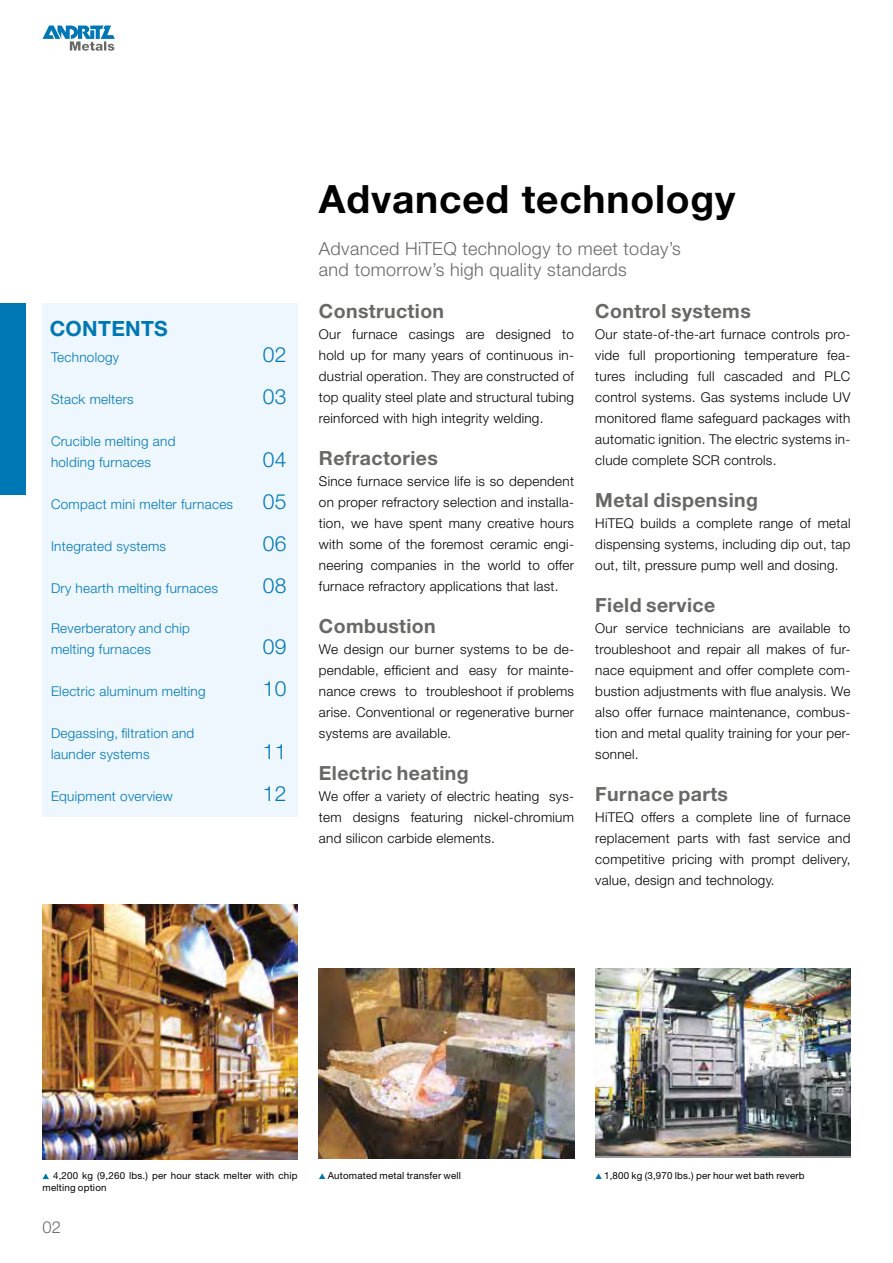
<style>
.page{position:relative;width:893px;height:1263px;background:#fff}
.page>*{position:absolute;margin:0;border:0;box-sizing:border-box;transform-origin:0 0}
.t1{font:700 39px "Helvetica Neue";letter-spacing:.02em;color:#000}
.t2{font:300 21px "Helvetica Neue";letter-spacing:.02em;color:#0077b5}
.t3{font:700 21px "Helvetica Neue";letter-spacing:.015em;color:#0077b5}
.t4{font:700 19.5px "Helvetica Neue";letter-spacing:.02em;color:#686867}
.t5{font:300 18px "Helvetica Neue";letter-spacing:.02em;color:#686867}
.t6{font:300 16.5px "Helvetica Neue";color:#686867}
.t7{font:300 13.5px/21px "Helvetica Neue";letter-spacing:.02em;color:#000;text-align:justify}
.t8{font:300 13.5px "Helvetica Neue";letter-spacing:.02em;color:#0077b5}
.t9{font:9.75px/12px "Helvetica Neue";letter-spacing:.02em;color:#000}
</style>
<div class="page">
<svg style="left:43px;top:26px;width:72px;height:25px"></svg>
<div style="left:43px;top:303px;width:255px;height:513px;background:#edf7fd"></div>
<div style="left:0;top:303px;width:26px;height:192px;background:#0077b5"></div>
<img style="left:43px;top:904px;width:255px;height:255px">
<svg style="left:43px;top:1173px;width:6px;height:6px"></svg>
<img style="left:319px;top:969px;width:255px;height:189px">
<svg style="left:319px;top:1173px;width:6px;height:6px"></svg>
<img style="left:595px;top:969px;width:255px;height:186px">
<svg style="left:595px;top:1173px;width:7px;height:6px"></svg>
<p class="t1" style="left:319px;top:175px;width:418px">Advanced technology</p>
<p class="t3" style="left:50px;top:315px;width:120px">CONTENTS</p>
<p class="t8" style="left:51px;top:349px;width:70px">Technology</p>
<p class="t2" style="left:263px;top:341px;width:25px">02</p>
<p class="t8" style="left:51px;top:391px;width:84px">Stack melters</p>
<p class="t2" style="left:263px;top:383px;width:25px">03</p>
<p class="t8" style="left:51px;top:433px;width:126px">Crucible melting and</p>
<p class="t8" style="left:51px;top:454px;width:102px">holding furnaces</p>
<p class="t2" style="left:263px;top:446px;width:25px">04</p>
<p class="t8" style="left:51px;top:496px;width:184px">Compact mini melter furnaces</p>
<p class="t2" style="left:263px;top:488px;width:25px">05</p>
<p class="t8" style="left:51px;top:538px;width:117px">Integrated systems</p>
<p class="t2" style="left:263px;top:530px;width:25px">06</p>
<p class="t8" style="left:51px;top:580px;width:168px">Dry hearth melting furnaces</p>
<p class="t2" style="left:263px;top:572px;width:25px">08</p>
<p class="t8" style="left:51px;top:620px;width:140px">Reverberatory and chip</p>
<p class="t8" style="left:51px;top:641px;width:101px">melting furnaces</p>
<p class="t2" style="left:263px;top:634px;width:25px">09</p>
<p class="t8" style="left:51px;top:683px;width:156px">Electric aluminum melting</p>
<p class="t2" style="left:263px;top:676px;width:25px">10</p>
<p class="t8" style="left:51px;top:725px;width:145px">Degassing, filtration and</p>
<p class="t8" style="left:51px;top:746px;width:100px">launder systems</p>
<p class="t2" style="left:263px;top:739px;width:25px">11</p>
<p class="t8" style="left:51px;top:788px;width:123px">Equipment overview</p>
<p class="t2" style="left:263px;top:781px;width:25px">12</p>
<p class="t5" style="left:319px;top:237px;width:363px">Advanced HiTEQ technology to meet today’s</p>
<p class="t5" style="left:319px;top:258px;width:310px">and tomorrow’s high quality standards</p>
<p class="t4" style="left:319px;top:299px;width:127px">Construction</p>
<p class="t7" style="left:319px;top:323px;width:257px">Our furnace casings are designed to hold up for many years of continuous in&shy;dustrial operation. They are constructed of top quality steel plate and structural tubing reinforced with high integrity welding.</p>
<p class="t4" style="left:319px;top:446px;width:121px">Refractories</p>
<p class="t7" style="left:319px;top:470px;width:257px">Since furnace service life is so dependent on proper refractory selection and installa&shy;tion, we have spent many creative hours with some of the foremost ceramic engi&shy;neering companies in the world to offer furnace refractory applications that last.</p>
<p class="t4" style="left:319px;top:614px;width:118px">Combustion</p>
<p class="t7" style="left:319px;top:638px;width:257px">We design our burner systems to be de&shy;pendable, efficient and easy for mainte&shy;nance crews to troubleshoot if problems arise. Conventional or regenerative burner systems are available.</p>
<p class="t4" style="left:319px;top:761px;width:151px">Electric heating</p>
<p class="t7" style="left:319px;top:785px;width:257px">We offer a variety of electric heating sys&shy;tem designs featuring nickel-chromium and silicon carbide elements.</p>
<p class="t4" style="left:595px;top:299px;width:157px">Control systems</p>
<p class="t7" style="left:595px;top:323px;width:257px">Our state-of-the-art furnace controls pro&shy;vide full proportioning temperature fea&shy;tures including full cascaded and PLC control systems. Gas systems include UV monitored flame safeguard packages with automatic ignition. The electric systems in&shy;clude complete SCR controls.</p>
<p class="t4" style="left:595px;top:488px;width:164px">Metal dispensing</p>
<p class="t7" style="left:595px;top:512px;width:257px">HiTEQ builds a complete range of metal dispensing systems, including dip out, tap out, tilt, pressure pump well and dosing.</p>
<p class="t4" style="left:595px;top:593px;width:122px">Field service</p>
<p class="t7" style="left:595px;top:617px;width:257px">Our service technicians are available to troubleshoot and repair all makes of fur&shy;nace equipment and offer complete com&shy;bustion adjustments with flue analysis. We also offer furnace maintenance, combus&shy;tion and metal quality training for your per&shy;sonnel.</p>
<p class="t4" style="left:595px;top:782px;width:134px">Furnace parts</p>
<p class="t7" style="left:595px;top:806px;width:257px">HiTEQ offers a complete line of furnace replacement parts with fast service and competitive pricing with prompt delivery, value, design and technology.</p>
<p class="t9" style="left:43px;top:1169px;width:257px;text-indent:11px">4,200 kg (9,260 lbs.) per hour stack melter with chip melting option</p>
<p class="t9" style="left:328px;top:1169px;width:135px">Automated metal transfer well</p>
<p class="t9" style="left:604px;top:1169px;width:202px">1,800 kg (3,970 lbs.) per hour wet bath reverb</p>
<p class="t6" style="left:43px;top:1217px;width:20px">02</p>
</div>
